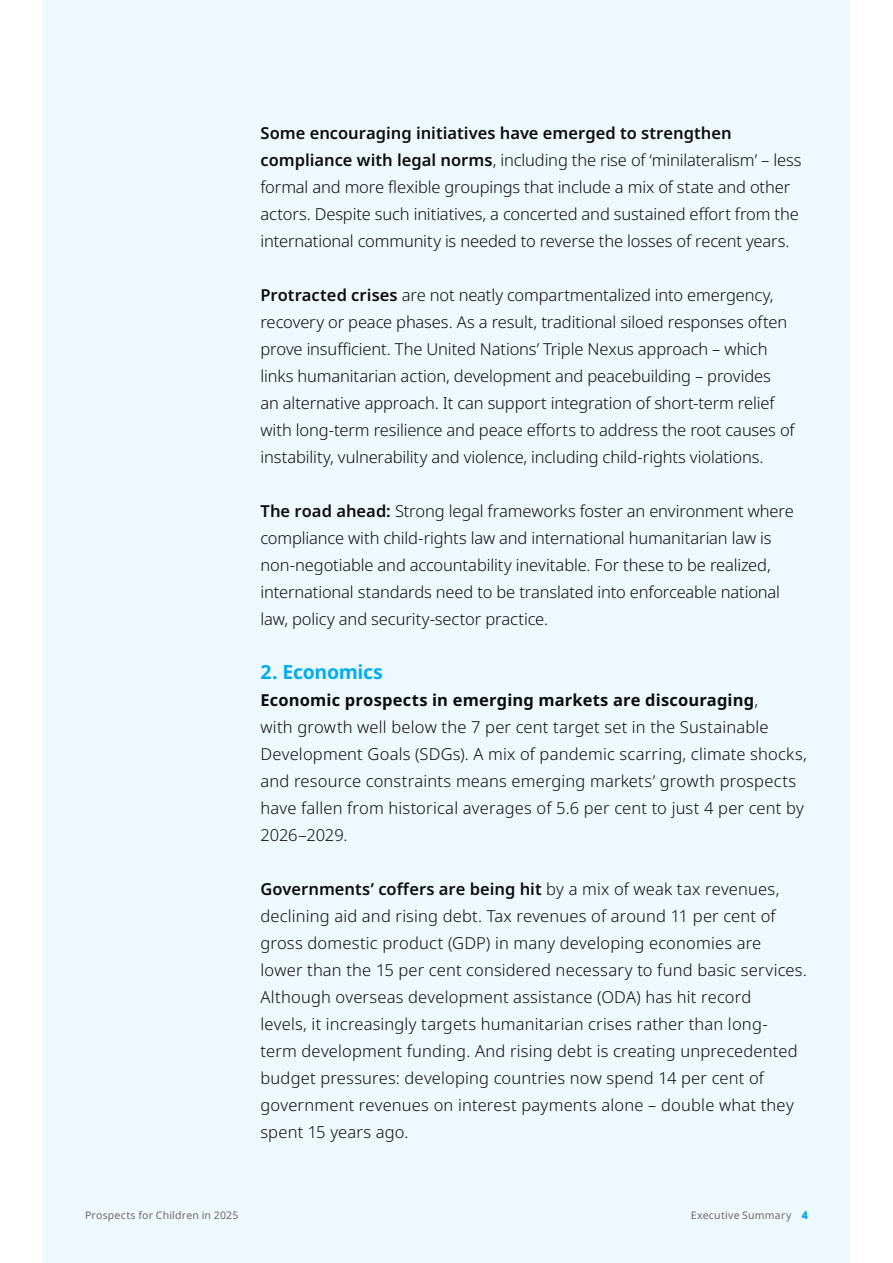
<style>
.page{position:relative;width:893px;height:1263px;background:#fff}
.page>*{position:absolute;margin:0;border:0;box-sizing:border-box;transform-origin:0 0}
.t1{font:700 19.5px "Noto Sans";letter-spacing:-.015em;color:#00aeef}
.t2{font:300 16.5px/27px "Noto Sans";color:#0d0d0d}
.t3{font:10.5px "Noto Sans";letter-spacing:.02em;color:#6e6968}
.s1{font-weight:600}
.s2{font-weight:700}
.s3{font-weight:700;color:#00aeef}
</style>
<div class="page">
<div style="left:43px;top:0;width:807px;height:1263px;background:#eef9fd"></div>
<p class="t2" style="left:260px;top:120px;width:543px"><span class="s1">Some encouraging initiatives have emerged to strengthen compliance with legal norms</span>, including the rise of ‘minilateralism’ – less formal and more flexible groupings that include a mix of state and other actors. Despite such initiatives, a concerted and sustained effort from the international community is needed to reverse the losses of recent years.</p>
<p class="t2" style="left:260px;top:282px;width:536px"><span class="s1">Protracted crises</span> are not neatly compartmentalized into emergency, recovery or peace phases. As a result, traditional siloed responses often prove insufficient. The United Nations’ Triple Nexus approach – which links humanitarian action, development and peacebuilding – provides<br>an alternative approach. It can support integration of short-term relief with long-term resilience and peace efforts to address the root causes of instability, vulnerability and violence, including child-rights violations.</p>
<p class="t2" style="left:260px;top:498px;width:535px"><span class="s1">The road ahead:</span> Strong legal frameworks foster an environment where compliance with child-rights law and international humanitarian law is non-negotiable and accountability inevitable. For these to be realized, international standards need to be translated into enforceable national law, policy and security-sector practice.</p>
<p class="t1" style="left:260px;top:658px;width:124px">2. Economics</p>
<p class="t2" style="left:260px;top:687px;width:548px"><span class="s2">Economic prospects in emerging markets are discouraging</span>,<br>with growth well below the 7 per cent target set in the Sustainable Development Goals (SDGs). A mix of pandemic scarring, climate shocks, and resource constraints means emerging markets’ growth prospects have fallen from historical averages of 5.6 per cent to just 4 per cent by 2026–2029.</p>
<p class="t2" style="left:260px;top:876px;width:548px"><span class="s1">Governments’ coffers are being hit</span> by a mix of weak tax revenues, declining aid and rising debt. Tax revenues of around 11 per cent of gross domestic product (GDP) in many developing economies are lower than the 15 per cent considered necessary to fund basic services.<br>Although overseas development assistance (ODA) has hit record<br>levels, it increasingly targets humanitarian crises rather than long&shy;term development funding. And rising debt is creating unprecedented budget pressures: developing countries now spend 14 per cent of government revenues on interest payments alone – double what they spent 15 years ago.</p>
<p class="t3" style="left:85px;top:1208px;width:155px">Prospects for Children in 2025</p>
<p class="t3" style="left:691px;top:1208px;width:119px">Executive Summary <span class="s3">4</span></p>
</div>
